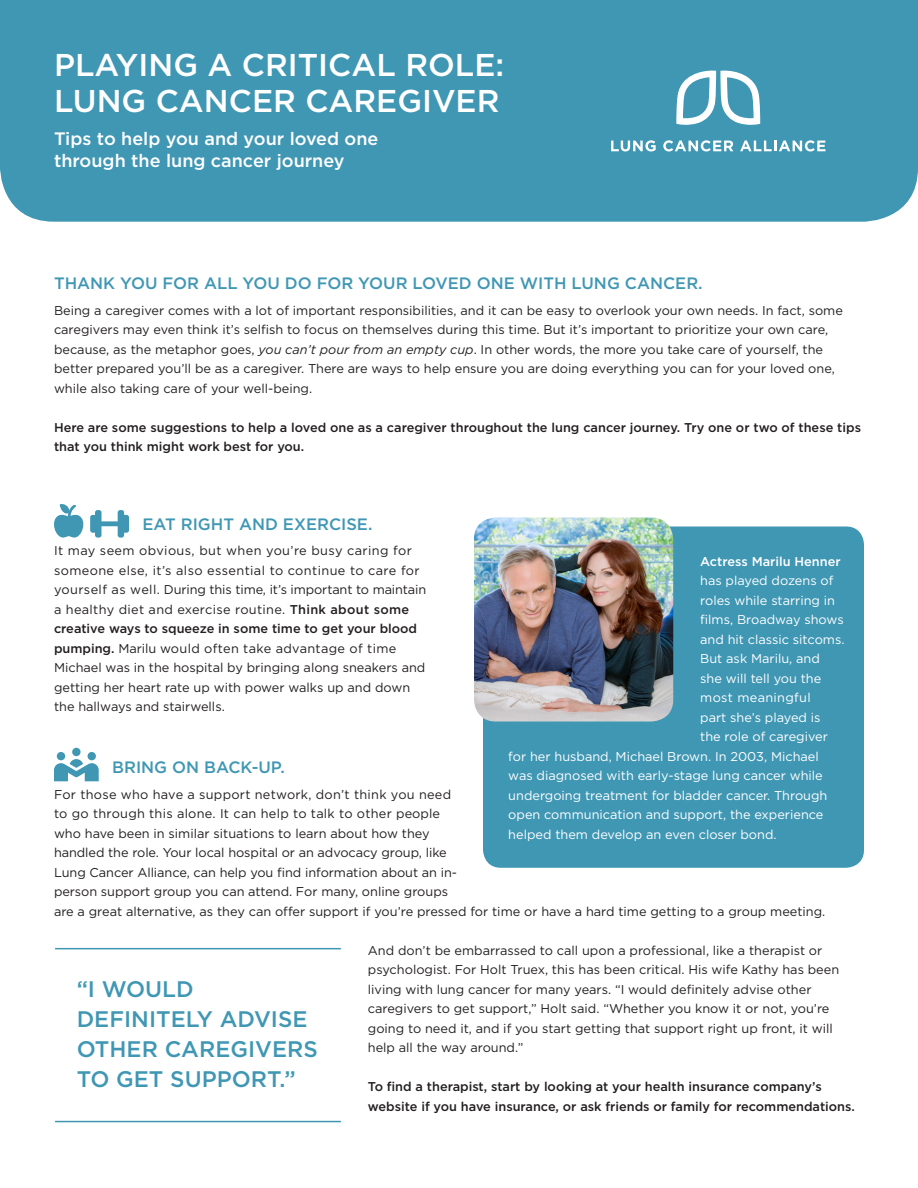
<style>
.page{position:relative;width:918px;height:1188px;background:#fff}
.page>*{position:absolute;margin:0;border:0;box-sizing:border-box;transform-origin:0 0}
.t1{font:500 31.5px/36px "Gotham";color:#fff}
.t2{font:500 22.5px/30px "Gotham";color:#3f97b4}
.t3{font:500 18px/21.6px "Gotham";color:#fff}
.t4{font:500 16.5px "Gotham";color:#3f97b4}
.t5{font:12.75px/19.5px "Gotham";color:#231f20}
.t6{font:12.75px "Gotham";color:#fff}
.t7{font:500 12.75px/19.5px "Gotham";color:#231f20}
.t8{font:500 12.75px "Gotham";color:#fff}
.t9{font:12.75px "Gotham";letter-spacing:.025em;color:#fff}
.s1{font-style:italic}
.s2{font-weight:500}
</style>
<div class="page">
<div style="left:0;top:0;width:918px;height:222px;background:#3f97b4"></div>
<svg style="left:54px;top:748px;width:45px;height:33px"></svg>
<svg style="left:54px;top:504px;width:75px;height:34px"></svg>
<hr style="left:55px;top:948px;width:286px;height:1px;background:#3f97b4">
<hr style="left:55px;top:1121px;width:286px;height:1px;background:#3f97b4">
<div style="left:483px;top:526px;width:381px;height:342px;background:#3f97b4;border-radius:18px"></div>
<img style="left:474px;top:518px;width:199px;height:204px">
<svg style="left:676px;top:70px;width:84px;height:55px"></svg>
<svg style="left:611px;top:140px;width:45px;height:11px"></svg>
<svg style="left:663px;top:140px;width:70px;height:11px"></svg>
<svg style="left:740px;top:140px;width:85px;height:11px"></svg>
<p class="t1" style="left:54px;top:46px;width:452px">PLAYING A CRITICAL ROLE:<br>LUNG CANCER CAREGIVER</p>
<p class="t3" style="left:54px;top:128px;width:326px">Tips to help you and your loved one through the lung cancer journey</p>
<p class="t4" style="left:54px;top:274px;width:650px">THANK YOU FOR ALL YOU DO FOR YOUR LOVED ONE WITH LUNG CANCER.</p>
<p class="t5" style="left:54px;top:300px;width:790px">Being a caregiver comes with a lot of important responsibilities, and it can be easy to overlook your own needs. In fact, some caregivers may even think it’s selfish to focus on themselves during this time. But it’s important to prioritize your own care, because, as the metaphor goes, <span class="s1">you can’t pour from an empty cup</span>. In other words, the more you take care of yourself, the better prepared you’ll be as a caregiver. There are ways to help ensure you are doing everything you can for your loved one, while also taking care of your well-being.</p>
<p class="t7" style="left:54px;top:417px;width:809px">Here are some suggestions to help a loved one as a caregiver throughout the lung cancer journey. Try one or two of these tips that you think might work best for you.</p>
<p class="t4" style="left:143px;top:515px;width:231px">EAT RIGHT AND EXERCISE.</p>
<p class="t5" style="left:54px;top:541px;width:374px">It may seem obvious, but when you’re busy caring for someone else, it’s also essential to continue to care for yourself as well. During this time, it’s important to maintain a healthy diet and exercise routine. <span class="s2">Think about some creative ways to squeeze in some time to get your blood pumping.</span> Marilu would often take advantage of time Michael was in the hospital by bringing along sneakers and getting her heart rate up with power walks up and down the hallways and stairwells.</p>
<p class="t8" style="left:700px;top:554px;width:142px">Actress Marilu Henner</p>
<p class="t6" style="left:700px;top:574px;width:135px">has played dozens of</p>
<p class="t6" style="left:700px;top:593px;width:136px">roles while starring in</p>
<p class="t6" style="left:700px;top:613px;width:145px">films, Broadway shows</p>
<p class="t6" style="left:700px;top:632px;width:146px">and hit classic sitcoms.</p>
<p class="t6" style="left:700px;top:652px;width:121px">But ask Marilu, and</p>
<p class="t6" style="left:700px;top:671px;width:123px">she will tell you the</p>
<p class="t9" style="left:700px;top:691px;width:112px">most meaningful</p>
<p class="t6" style="left:700px;top:710px;width:122px">part she’s played is</p>
<p class="t6" style="left:700px;top:730px;width:129px">the role of caregiver</p>
<p class="t6" style="left:508px;top:749px;width:312px">for her husband, Michael Brown. In 2003, Michael</p>
<p class="t6" style="left:508px;top:769px;width:316px">was diagnosed with early-stage lung cancer while</p>
<p class="t6" style="left:508px;top:788px;width:321px">undergoing treatment for bladder cancer. Through</p>
<p class="t6" style="left:508px;top:808px;width:317px">open communication and support, the experience</p>
<p class="t6" style="left:508px;top:827px;width:270px">helped them develop an even closer bond.</p>
<p class="t4" style="left:112px;top:758px;width:174px">BRING ON BACK-UP.</p>
<p class="t5" style="left:54px;top:784px;width:773px">For those who have a support network, don’t think you need<br>to go through this alone. It can help to talk to other people<br>who have been in similar situations to learn about how they<br>handled the role. Your local hospital or an advocacy group, like<br>Lung Cancer Alliance, can help you find information about an in-<br>person support group you can attend. For many, online groups<br>are a great alternative, as they can offer support if you’re pressed for time or have a hard time getting to a group meeting.</p>
<p class="t5" style="left:368px;top:940px;width:473px">And don’t be embarrassed to call upon a professional, like a therapist or psychologist. For Holt Truex, this has been critical. His wife Kathy has been living with lung cancer for many years. “I would definitely advise other caregivers to get support,” Holt said. “Whether you know it or not, you’re going to need it, and if you start getting that support right up front, it will help all the way around.”</p>
<p class="t7" style="left:368px;top:1077px;width:489px">To find a therapist, start by looking at your health insurance company’s website if you have insurance, or ask friends or family for recommendations.</p>
<p class="t2" style="left:77px;top:974px;width:243px">“I WOULD<br>DEFINITELY ADVISE<br>OTHER CAREGIVERS<br>TO GET SUPPORT.”</p>
</div>
